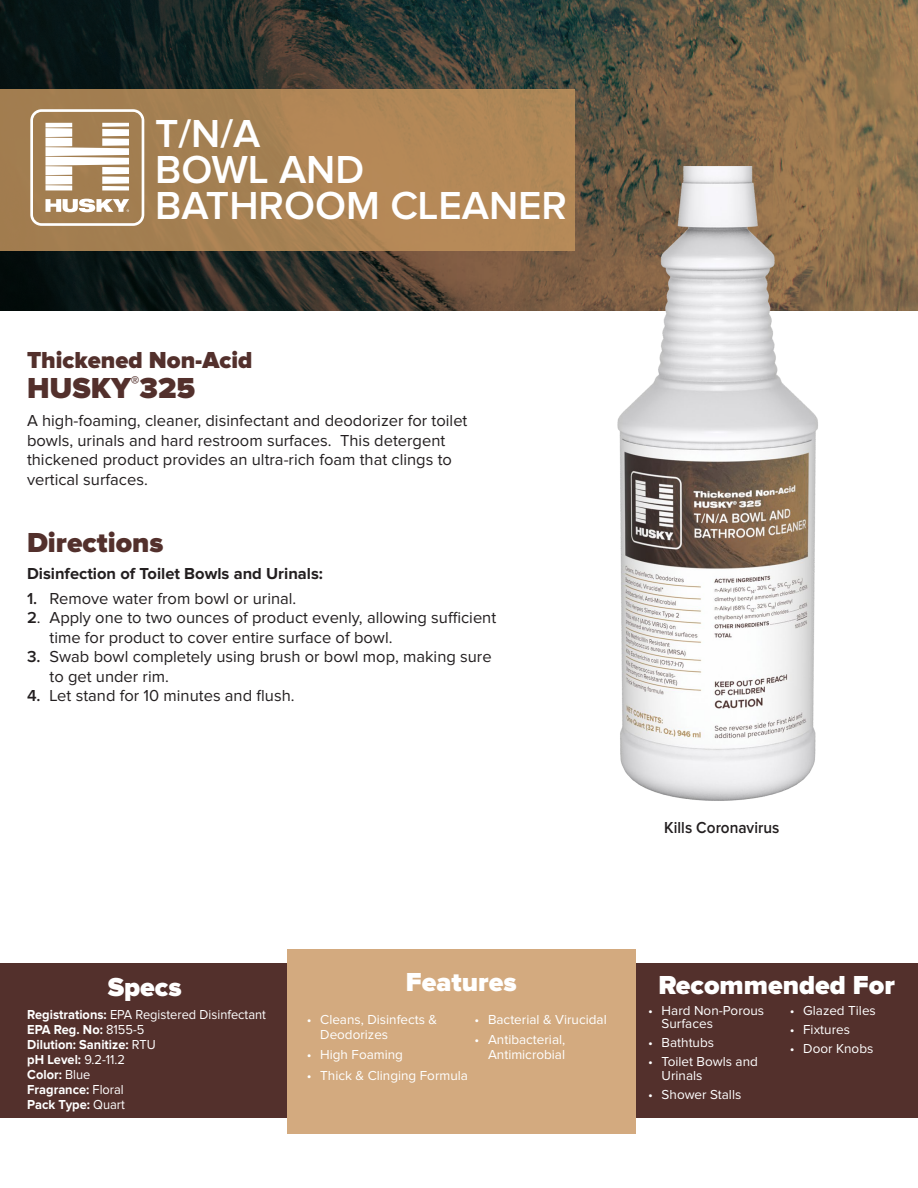
<style>
.page{position:relative;width:918px;height:1188px;background:#fff}
.page>*{position:absolute;margin:0;border:0;box-sizing:border-box;transform-origin:0 0}
.t1{font:600 40.5px/36px "Proxima Nova";color:#fff}
.t2{font:900 30px "Proxima Nova";color:#53302c}
.t3{font:900 28.5px "Proxima Nova";color:#53302c}
.t4{font:900 27px "Proxima Nova";color:#fff}
.t5{font:900 24px "Proxima Nova";color:#53302c}
.t6{font:16.5px/19.5px "Proxima Nova";color:#231f20}
.t7{font:700 16.5px "Proxima Nova";color:#231f20}
.t8{font:600 16.5px "Proxima Nova";color:#231f20;scale:.93 1}
.t9{font:13.5px/15px "Proxima Nova";color:#fff}
.t10{font:700 13.5px/15px "Proxima Nova";color:#fff;scale:.95 1}
.s1{font-weight:600}
.s2{font-weight:400}
</style>
<div class="page">
<svg style="left:0;top:0;width:918px;height:310px;background:#504837"></svg>
<div style="left:0;top:964px;width:918px;height:154px;background:#53302c"></div>
<div style="left:287px;top:949px;width:348px;height:184px;background:#d3aa7f"></div>
<div style="left:0;top:89px;width:575px;height:161px;background:#ae8656"></div>
<svg style="left:30px;top:109px;width:114px;height:117px"></svg>
<img style="left:577px;top:166px;width:281px;height:635px">
<h1 class="t1" style="left:155px;top:117px;width:414px">T/N/A<br>BOWL AND<br>BATHROOM CLEANER</h1>
<h3 class="t5" style="left:27px;top:349px;width:227px">Thickened Non-Acid</h3>
<h2 class="t2" style="left:27px;top:375px;width:170px">HUSKY<sup>®</sup>325</h2>
<p class="t6" style="left:27px;top:412px;width:442px">A high-foaming, cleaner, disinfectant and deodorizer for toilet bowls, urinals and hard restroom surfaces. This detergent thickened product provides an ultra-rich foam that clings to vertical surfaces.</p>
<h3 class="t3" style="left:27px;top:529px;width:138px">Directions</h3>
<p class="t7" style="left:27px;top:566px;width:297px">Disinfection of Toilet Bowls and Urinals:</p>
<p class="t6" style="left:27px;top:589px;width:271px"><span class="s1">1.</span> Remove water from bowl or urinal.</p>
<p class="t6" style="left:50px;top:609px;width:448px;text-indent:-23px"><span class="s1">2</span>. Apply one to two ounces of product evenly, allowing sufficient time for product to cover entire surface of bowl.</p>
<p class="t6" style="left:50px;top:648px;width:444px;text-indent:-23px"><span class="s1">3.</span> Swab bowl completely using brush or bowl mop, making sure to get under rim.</p>
<p class="t6" style="left:27px;top:687px;width:269px"><span class="s1">4.</span> Let stand for 10 minutes and flush.</p>
<p class="t8" style="left:664px;top:820px;width:126px">Kills Coronavirus</p>
<h3 class="t4" style="left:108px;top:974px;width:76px">Specs</h3>
<p class="t10" style="left:27px;top:1008px;width:253px">Registrations: <span class="s2">EPA Registered Disinfectant<br></span>EPA Reg. No: <span class="s2">8155-5<br></span>Dilution: Sanitize: <span class="s2">RTU<br></span>pH Level: <span class="s2">9.2-11.2<br></span>Color: <span class="s2">Blue<br></span>Fragrance: <span class="s2">Floral<br></span>Pack Type: <span class="s2">Quart</span></p>
<h3 class="t4" style="left:406px;top:969px;width:112px">Features</h3>
<h3 class="t4" style="left:658px;top:972px;width:238px">Recommended For</h3>
<p class="t9" style="left:320px;top:1013px;width:119px;text-indent:-14px">• Cleans, Disinfects &amp;<br>Deodorizes</p>
<p class="t9" style="left:307px;top:1048px;width:98px">• High Foaming</p>
<p class="t9" style="left:307px;top:1068px;width:163px">• Thick &amp; Clinging Formula</p>
<p class="t9" style="left:475px;top:1013px;width:134px">• Bacterial &amp; Virucidal</p>
<p class="t9" style="left:475px;top:1033px;width:92px;text-align:right">• Antibacterial,<br>Antimicrobial</p>
<p class="t9" style="left:662px;top:1004px;width:104px;line-height:13.5px;text-indent:-14px">• Hard Non-Porous<br>Surfaces</p>
<p class="t9" style="left:648px;top:1036px;width:67px">• Bathtubs</p>
<p class="t9" style="left:662px;top:1056px;width:98px;line-height:13.5px;text-indent:-14px">• Toilet Bowls and<br>Urinals</p>
<p class="t9" style="left:648px;top:1087px;width:95px">• Shower Stalls</p>
<p class="t9" style="left:790px;top:1004px;width:88px">• Glazed Tiles</p>
<p class="t9" style="left:790px;top:1022px;width:62px">• Fixtures</p>
<p class="t9" style="left:790px;top:1041px;width:85px">• Door Knobs</p>
</div>
